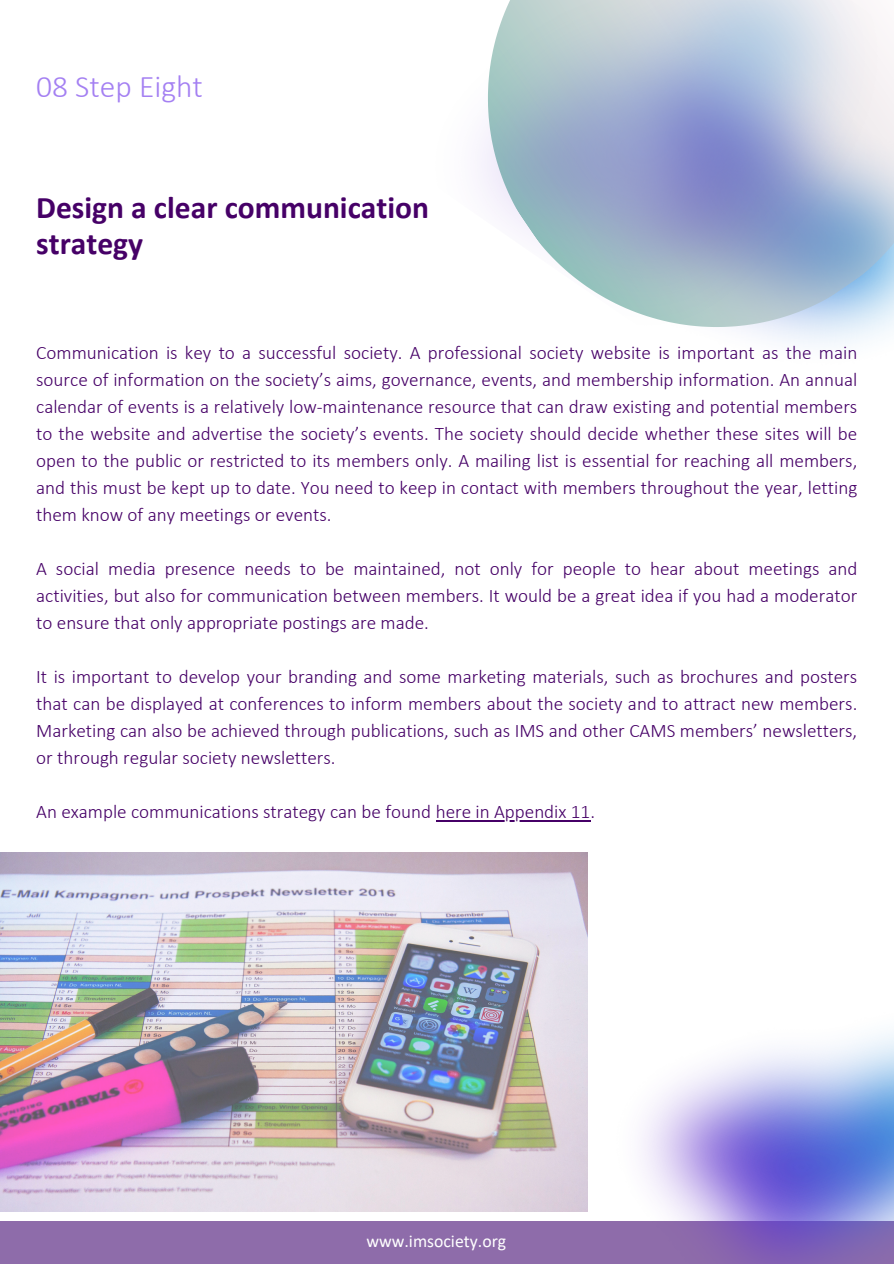
<style>
.page{position:relative;width:894px;height:1264px;background:#fff}
.page>*{position:absolute;margin:0;border:0;box-sizing:border-box;transform-origin:0 0}
.t1{font:700 31.5px/36.6px "Calibri";color:#460067}
.t2{font:300 31.5px "Calibri";color:#a480f2}
.t3{font:300 19.2px/27px "Calibri";color:#460067;text-align:justify}
.t4{font:17.7px "Calibri";color:#fff}
</style>
<div class="page">
<hr style="left:435px;top:820px;width:155px;height:2px;background:#460067">
<div style="left:0;top:1220px;width:893px;height:43px;background:#8e6caa"></div>
<img style="left:570px;top:892px;width:323px;height:371px">
<img style="left:0;top:852px;width:587px;height:359px">
<h1 class="t2" style="left:36px;top:73px;width:168px">08 Step Eight</h1>
<h1 class="t1" style="left:36px;top:191px;width:394px">Design a clear communication strategy</h1>
<p class="t3" style="left:36px;top:340px;width:822px">Communication is key to a successful society. A professional society website is important as the main source of information on the society’s aims, governance, events, and membership information. An annual calendar of events is a relatively low-maintenance resource that can draw existing and potential members to the website and advertise the society’s events. The society should decide whether these sites will be open to the public or restricted to its members only. A mailing list is essential for reaching all members, and this must be kept up to date. You need to keep in contact with members throughout the year, letting them know of any meetings or events.</p>
<p class="t3" style="left:36px;top:556px;width:822px">A social media presence needs to be maintained, not only for people to hear about meetings and activities, but also for communication between members. It would be a great idea if you had a moderator to ensure that only appropriate postings are made.</p>
<p class="t3" style="left:36px;top:665px;width:822px">It is important to develop your branding and some marketing materials, such as brochures and posters that can be displayed at conferences to inform members about the society and to attract new members.<br>Marketing can also be achieved through publications, such as IMS and other CAMS members’ newsletters, or through regular society newsletters.</p>
<p class="t3" style="left:36px;top:800px;width:560px">An example communications strategy can be found here in Appendix 11.</p>
<p class="t4" style="left:366px;top:1233px;width:141px">www.imsociety.org</p>
</div>
